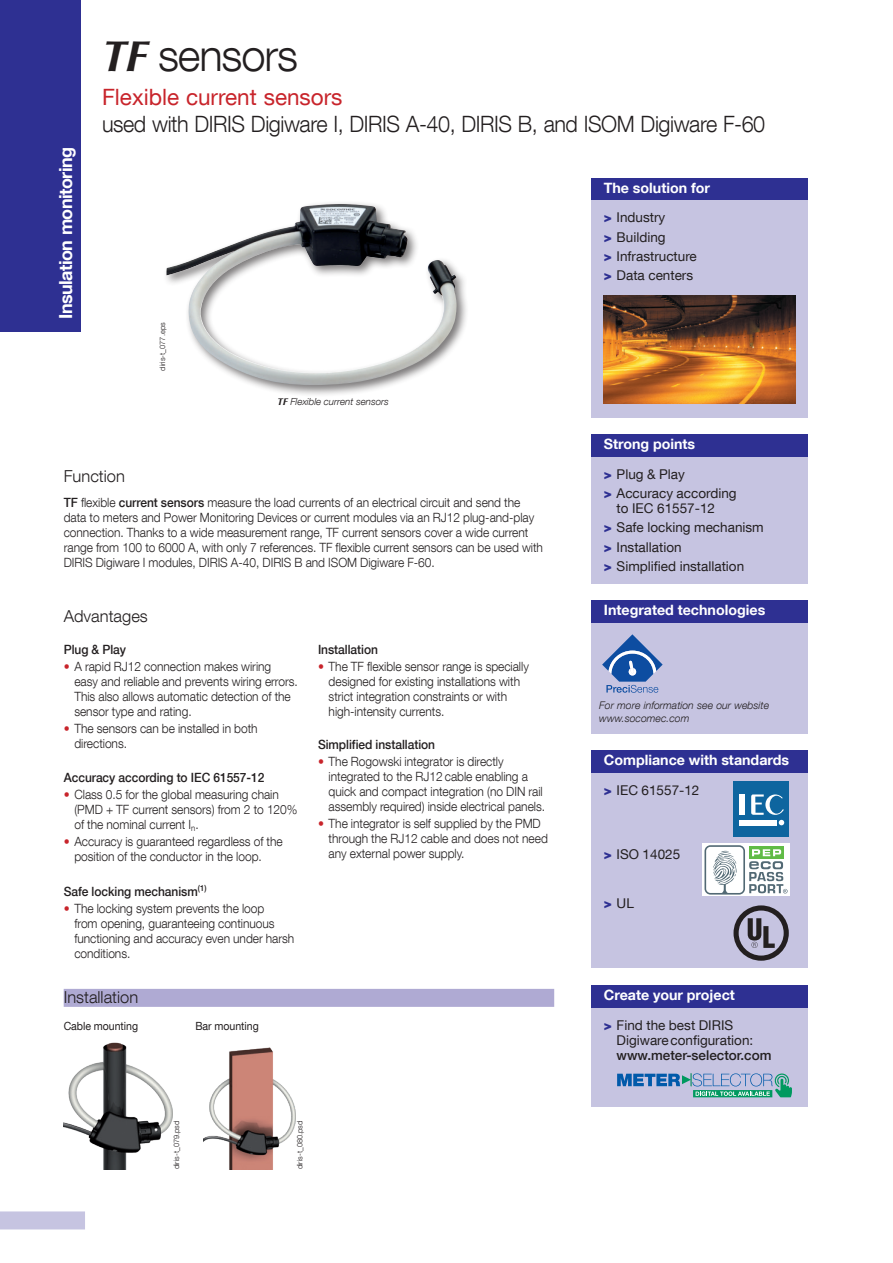
<style>
.page{position:relative;width:893px;height:1263px;background:#fff}
.page>*{position:absolute;margin:0;border:0;box-sizing:border-box;transform-origin:0 0}
.TITRE_page_1{font:300 43.5px "Helvetica Neue LT Com";letter-spacing:-.025em;color:#231f20}
.Calibre{font:300 22.5px "Helvetica Neue LT Com";letter-spacing:-.02em;color:#231f20;scale:.96 1}
.Sous_famille{font:22.5px "Helvetica Neue LT Com";color:#c8242b}
.t1{font:700 18px "Helvetica Neue LT Com";letter-spacing:-.03em;color:#fff}
.sous_titre_1ere_p{font:300 16.5px "Helvetica Neue LT Com";color:#231f20}
.titre_Bandeau{font:300 16.5px "Helvetica Neue LT Com";color:#231f20}
.navig_titre{font:700 14.25px "Helvetica Neue LT Com";color:#fff}
.t2{font:13.5px/15px "Helvetica Neue LT Com";color:#231f20}
.texte_light_8_5pt{font:300 12.75px/15px "Helvetica Neue LT Com";letter-spacing:-.005em;color:#231f20;scale:.94 1}
.Texte_medium_8_5{font:500 12.75px "Helvetica Neue LT Com";letter-spacing:-.005em;color:#231f20;scale:.94 1}
.TEXTE_ROMAN_7_5{font:11.25px "Helvetica Neue LT Com";letter-spacing:-.005em;color:#231f20;scale:.94 1}
.légende{font:italic 300 10.5px/12.6px "Helvetica Neue LT Com";color:#231f20}
.Legende_PRODUIT{font:italic 300 9.75px "Helvetica Neue LT Com";color:#231f20}
.reference{font:300 7.5px "Helvetica Neue LT Com";color:#231f20}
.s1{font-family:"Optima LT Std";font-weight:700;font-style:italic}
.s2{font-family:"Optima LT Std";font-weight:700}
.s3{font-weight:900;color:#2e3092}
.s4{font-weight:500}
.s5{color:#c8242b}
</style>
<div class="page">
<div style="left:0;top:1211px;width:85px;height:18px;background:#c6c4e1"></div>
<div style="left:0;top:0;width:81px;height:332px;background:#2e3092"></div>
<div style="left:64px;top:989px;width:490px;height:18px;background:#afaad3"></div>
<div style="left:591px;top:457px;width:217px;height:127px;background:#c6c4e1"></div>
<div style="left:591px;top:434px;width:217px;height:23px;background:#2e3092"></div>
<div style="left:591px;top:200px;width:217px;height:217px;background:#c6c4e1"></div>
<div style="left:591px;top:179px;width:217px;height:21px;background:#2e3092"></div>
<img style="left:603px;top:295px;width:193px;height:109px">
<div style="left:591px;top:772px;width:217px;height:196px;background:#c6c4e1"></div>
<div style="left:591px;top:750px;width:217px;height:22px;background:#2e3092"></div>
<div style="left:733px;top:781px;width:56px;height:55px;background:#0e659f"></div>
<hr style="left:740px;top:820px;width:37px;height:1px;background:#fff">
<hr style="left:740px;top:822px;width:37px;height:1px;background:#fff">
<hr style="left:740px;top:824px;width:37px;height:1px;background:#fff">
<div style="left:740px;top:794px;width:5px;height:21px;background:#fff"></div>
<svg style="left:751px;top:794px;width:33px;height:31px"></svg>
<svg style="left:702px;top:844px;width:88px;height:52px"></svg>
<svg style="left:704px;top:845px;width:84px;height:49px;background:#c7d4cd"></svg>
<svg style="left:733px;top:905px;width:56px;height:56px"></svg>
<div style="left:591px;top:1007px;width:217px;height:99px;background:#c6c4e1"></div>
<div style="left:591px;top:985px;width:217px;height:22px;background:#2e3092"></div>
<svg style="left:617px;top:1073px;width:175px;height:24px"></svg>
<img style="left:203px;top:1047px;width:93px;height:122px">
<img style="left:63px;top:1042px;width:109px;height:127px">
<div style="left:591px;top:623px;width:217px;height:110px;background:#c6c4e1"></div>
<div style="left:591px;top:601px;width:217px;height:22px;background:#2e3092"></div>
<svg style="left:602px;top:634px;width:61px;height:59px"></svg>
<div style="left:163px;top:200px;width:306px;height:197px;background:#231f20;opacity:.6"></div>
<img style="left:166px;top:204px;width:291px;height:181px">
<h3 class="t1" style="left:54px;top:319px;width:173px;rotate:-90deg">Insulation monitoring</h3>
<p class="TITRE_page_1" style="left:102px;top:29px;width:198px"><span class="s1">TF</span> sensors</p>
<p class="Sous_famille" style="left:102px;top:83px;width:242px">Flexible current sensors</p>
<p class="Calibre" style="left:102px;top:111px;width:692px">used with DIRIS Digiware I, DIRIS A-40, DIRIS B, and ISOM Digiware F-60</p>
<p class="navig_titre" style="left:604px;top:179px;width:108px">The solution for</p>
<p class="reference" style="left:158px;top:371px;width:50px;rotate:-90deg">diris-t_077.eps</p>
<p class="Legende_PRODUIT" style="left:277px;top:396px;width:113px"><span class="s2">TF</span> Flexible current sensors</p>
<p class="t2" style="left:604px;top:210px;width:63px"><span class="s3">&gt;</span> Industry</p>
<p class="t2" style="left:604px;top:229px;width:63px"><span class="s3">&gt;</span> Building</p>
<p class="t2" style="left:604px;top:248px;width:95px"><span class="s3">&gt;</span> Infrastructure</p>
<p class="t2" style="left:604px;top:267px;width:91px"><span class="s3">&gt;</span> Data centers</p>
<p class="navig_titre" style="left:604px;top:435px;width:93px">Strong points</p>
<p class="sous_titre_1ere_p" style="left:64px;top:466px;width:63px">Function</p>
<p class="texte_light_8_5pt" style="left:64px;top:495px;width:511px"><span class="s4">TF</span> flexible <span class="s4">current sensors</span> measure the load currents of an electrical circuit and send the data to meters and Power Monitoring Devices or current modules via an RJ12 plug-and-play connection. Thanks to a wide measurement range, TF current sensors cover a wide current range from 100 to 6000 A, with only 7 references. TF flexible current sensors can be used with DIRIS Digiware I modules, DIRIS A-40, DIRIS B and ISOM Digiware F-60.</p>
<p class="sous_titre_1ere_p" style="left:64px;top:606px;width:86px">Advantages</p>
<p class="Texte_medium_8_5" style="left:64px;top:641px;width:68px">Plug &amp; Play</p>
<p class="texte_light_8_5pt" style="left:74px;top:658px;width:239px;text-indent:-11px"><span class="s5">•</span> A rapid RJ12 connection makes wiring easy and reliable and prevents wiring errors.<br>This also allows automatic detection of the sensor type and rating.</p>
<p class="texte_light_8_5pt" style="left:74px;top:720px;width:197px;text-indent:-11px"><span class="s5">•</span> The sensors can be installed in both directions.</p>
<p class="Texte_medium_8_5" style="left:64px;top:770px;width:215px">Accuracy according to IEC 61557-12</p>
<p class="texte_light_8_5pt" style="left:74px;top:787px;width:239px;text-indent:-11px"><span class="s5">•</span> Class 0.5 for the global measuring chain (PMD + TF current sensors) from 2 to 120% of the nominal current I<sub>n</sub>.</p>
<p class="texte_light_8_5pt" style="left:74px;top:834px;width:223px;text-indent:-11px"><span class="s5">•</span> Accuracy is guaranteed regardless of the position of the conductor in the loop.</p>
<p class="Texte_medium_8_5" style="left:64px;top:883px;width:153px">Safe locking mechanism<sup>(1)</sup></p>
<p class="texte_light_8_5pt" style="left:74px;top:900px;width:236px;text-indent:-11px"><span class="s5">•</span> The locking system prevents the loop<br>from opening, guaranteeing continuous functioning and accuracy even under harsh conditions.</p>
<p class="titre_Bandeau" style="left:64px;top:987px;width:76px">Installation</p>
<p class="TEXTE_ROMAN_7_5" style="left:64px;top:1019px;width:81px">Cable mounting</p>
<p class="TEXTE_ROMAN_7_5" style="left:195px;top:1019px;width:69px">Bar mounting</p>
<p class="Texte_medium_8_5" style="left:318px;top:641px;width:65px">Installation</p>
<p class="texte_light_8_5pt" style="left:329px;top:658px;width:215px;text-indent:-11px"><span class="s5">•</span> The TF flexible sensor range is specially designed for existing installations with strict integration constraints or with high-intensity currents.</p>
<p class="Texte_medium_8_5" style="left:318px;top:736px;width:126px">Simplified installation</p>
<p class="texte_light_8_5pt" style="left:329px;top:753px;width:232px;text-indent:-11px"><span class="s5">•</span> The Rogowski integrator is directly integrated to the RJ12 cable enabling a quick and compact integration (no DIN rail assembly required) inside electrical panels.</p>
<p class="texte_light_8_5pt" style="left:329px;top:815px;width:235px;text-indent:-11px"><span class="s5">•</span> The integrator is self supplied by the PMD through the RJ12 cable and does not need any external power supply.</p>
<p class="reference" style="left:172px;top:1169px;width:50px;rotate:-90deg">diris-t_079.psd</p>
<p class="reference" style="left:295px;top:1169px;width:50px;rotate:-90deg">diris-t_080.psd</p>
<p class="t2" style="left:604px;top:466px;width:83px"><span class="s3">&gt;</span> Plug &amp; Play</p>
<p class="t2" style="left:617px;top:486px;width:122px;text-indent:-13px"><span class="s3">&gt;</span> Accuracy according to IEC 61557-12</p>
<p class="t2" style="left:604px;top:520px;width:161px"><span class="s3">&gt;</span> Safe locking mechanism</p>
<p class="t2" style="left:604px;top:539px;width:79px"><span class="s3">&gt;</span> Installation</p>
<p class="t2" style="left:604px;top:558px;width:142px"><span class="s3">&gt;</span> Simplified installation</p>
<p class="navig_titre" style="left:604px;top:601px;width:163px">Integrated technologies</p>
<p class="légende" style="left:599px;top:699px;width:171px">For more information see our website www.socomec.com</p>
<p class="navig_titre" style="left:604px;top:751px;width:187px">Compliance with standards</p>
<p class="t2" style="left:604px;top:782px;width:97px"><span class="s3">&gt;</span> IEC 61557-12</p>
<p class="t2" style="left:604px;top:846px;width:78px"><span class="s3">&gt;</span> ISO 14025</p>
<p class="t2" style="left:604px;top:895px;width:32px"><span class="s3">&gt;</span> UL</p>
<p class="navig_titre" style="left:604px;top:986px;width:133px">Create your project</p>
<p class="t2" style="left:617px;top:1017px;width:156px;text-indent:-13px"><span class="s3">&gt;</span> Find the best DIRIS<br>Digiwareconfiguration: <span class="s4">www.meter-selector.com</span></p>
</div>
